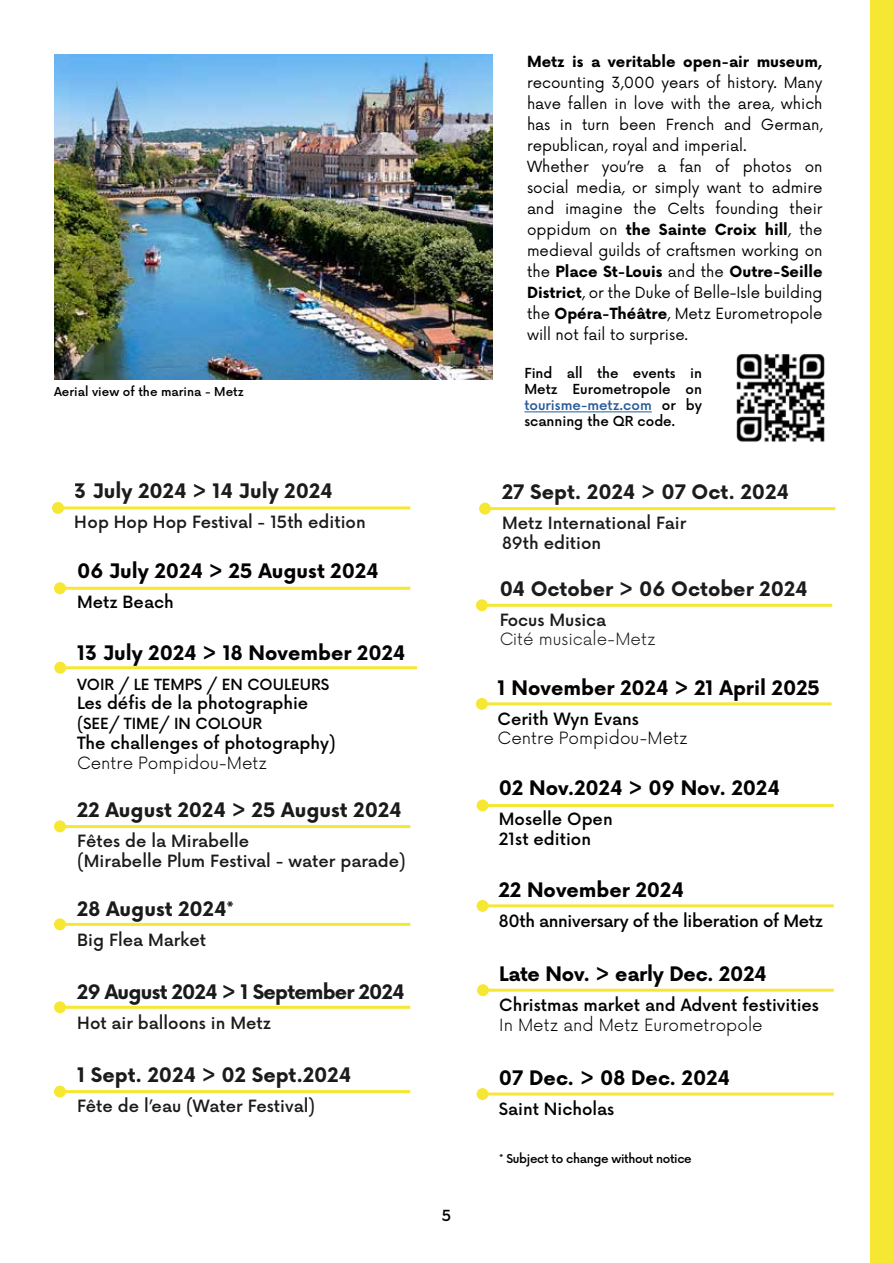
<style>
.page{position:relative;width:893px;height:1263px;background:#fff}
.page>*{position:absolute;margin:0;border:0;box-sizing:border-box;transform-origin:0 0}
.t1{font:700 19.5px "Now Alt";color:#020203}
.t2{font:700 19.5px "Now Alt";color:#000}
.t3{font:700 19.5px "Now Alt";letter-spacing:-.04em;color:#000}
.t4{font:700 19.5px "Now Alt";color:#020304}
.t5{font:500 16.5px/19.8px "Now Alt";color:#020203}
.t6{font:500 16.5px "Now Alt";color:#030304}
.t7{font:300 16.5px "Now Alt";color:#020203}
.t8{font:300 16.5px "Now Alt";color:#030304}
.t9{font:500 16.5px "Now Alt";letter-spacing:-.02em;color:#020203}
.t10{font:15px/21px "Now Alt";color:#000}
.t11{font:500 15px "Now Alt";color:#030304}
.t12{font:700 15px "Now Alt";color:#000}
.t13{font:500 15px "Now Alt";color:#000}
.t14{font:500 13.5px/16.2px "Now Alt";color:#000;text-align:justify}
.t15{font:500 12px "Now Alt";letter-spacing:-.03em;color:#000}
.t16{font:500 12px "Now Alt";color:#000}
.s1{font-weight:700}
.s2{color:#275b9b}
</style>
<div class="page">
<div style="left:52px;top:502px;width:12px;height:12px;background:#f6e733;border-radius:50%"></div>
<hr style="left:63px;top:506px;width:347px;height:3px;background:#f6e733">
<hr style="left:524px;top:411px;width:128px;height:1px;background:#275b9b">
<img style="left:736px;top:354px;width:89px;height:88px">
<img style="left:54px;top:54px;width:438px;height:325px">
<hr style="left:65px;top:587px;width:345px;height:3px;background:#f6e733">
<div style="left:54px;top:582px;width:12px;height:12px;background:#f6e733;border-radius:50%"></div>
<div style="left:54px;top:662px;width:12px;height:12px;background:#f6e733;border-radius:50%"></div>
<hr style="left:65px;top:666px;width:352px;height:3px;background:#f6e733">
<hr style="left:487px;top:702px;width:344px;height:3px;background:#f6e733">
<div style="left:476px;top:698px;width:12px;height:12px;background:#f6e733;border-radius:50%"></div>
<div style="left:54px;top:918px;width:12px;height:12px;background:#f6e733;border-radius:50%"></div>
<hr style="left:65px;top:923px;width:345px;height:3px;background:#f6e733">
<div style="left:54px;top:1001px;width:12px;height:12px;background:#f6e733;border-radius:50%"></div>
<hr style="left:65px;top:1006px;width:345px;height:3px;background:#f6e733">
<hr style="left:488px;top:804px;width:346px;height:3px;background:#f6e733">
<div style="left:477px;top:799px;width:11px;height:12px;background:#f6e733;border-radius:50%"></div>
<hr style="left:488px;top:989px;width:346px;height:3px;background:#f6e733">
<div style="left:477px;top:984px;width:12px;height:12px;background:#f6e733;border-radius:50%"></div>
<hr style="left:488px;top:1092px;width:346px;height:3px;background:#f6e733">
<div style="left:477px;top:1088px;width:11px;height:12px;background:#f6e733;border-radius:50%"></div>
<hr style="left:488px;top:904px;width:346px;height:3px;background:#f6e733">
<div style="left:477px;top:900px;width:11px;height:12px;background:#f6e733;border-radius:50%"></div>
<hr style="left:490px;top:507px;width:345px;height:3px;background:#f6e733">
<div style="left:479px;top:503px;width:12px;height:12px;background:#f6e733;border-radius:50%"></div>
<div style="left:870px;top:0;width:23px;height:1263px;background:#f6e733"></div>
<hr style="left:487px;top:604px;width:345px;height:3px;background:#f6e733">
<div style="left:476px;top:599px;width:12px;height:12px;background:#f6e733;border-radius:50%"></div>
<hr style="left:65px;top:1090px;width:345px;height:3px;background:#f6e733">
<div style="left:54px;top:1085px;width:12px;height:12px;background:#f6e733;border-radius:50%"></div>
<hr style="left:65px;top:825px;width:345px;height:3px;background:#f6e733">
<div style="left:54px;top:820px;width:12px;height:12px;background:#f6e733;border-radius:50%"></div>
<p class="t16" style="left:54px;top:382px;width:191px">Aerial view of the marina - Metz</p>
<h1 class="t1" style="left:75px;top:477px;width:259px">3 July 2024 &gt; 14 July 2024</h1>
<p class="t5" style="left:75px;top:512px;width:292px">Hop Hop Hop Festival - 15th edition</p>
<h1 class="t1" style="left:77px;top:556px;width:303px">06 July 2024 &gt; 25 August 2024</h1>
<p class="t5" style="left:77px;top:591px;width:98px">Metz Beach</p>
<h1 class="t4" style="left:77px;top:638px;width:330px">13 July 2024 &gt; 18 November 2024</h1>
<p class="t11" style="left:77px;top:672px;width:254px">VOIR / LE TEMPS / EN COULEURS</p>
<p class="t6" style="left:77px;top:690px;width:233px">Les défis de la photographie</p>
<p class="t11" style="left:77px;top:712px;width:187px">(SEE/ TIME/ IN COLOUR</p>
<p class="t6" style="left:77px;top:730px;width:260px">The challenges of photography)</p>
<p class="t8" style="left:77px;top:749px;width:192px">Centre Pompidou-Metz</p>
<h1 class="t2" style="left:77px;top:795px;width:326px">22 August 2024 &gt; 25 August 2024</h1>
<p class="t5" style="left:77px;top:830px;width:330px">Fêtes de la Mirabelle<br>(Mirabelle Plum Festival - water parade)</p>
<h1 class="t2" style="left:77px;top:894px;width:158px">28 August 2024*</h1>
<p class="t5" style="left:77px;top:929px;width:130px">Big Flea Market</p>
<h1 class="t3" style="left:77px;top:977px;width:329px">29 August 2024 &gt; 1 September 2024</h1>
<p class="t5" style="left:77px;top:1012px;width:195px">Hot air balloons in Metz</p>
<h1 class="t1" style="left:77px;top:1060px;width:276px">1 Sept. 2024 &gt; 02 Sept.2024</h1>
<p class="t5" style="left:77px;top:1095px;width:239px">Fête de l’eau (Water Festival)</p>
<p class="t13" style="left:442px;top:1204px;width:11px">5</p>
<p class="t12" style="left:527px;top:50px;width:297px">Metz is a veritable open-air museum,</p>
<p class="t10" style="left:527px;top:71px;width:297px">recounting 3,000 years of history. Many have fallen in love with the area, which has in turn been French and German, republican, royal and imperial.<br>Whether you’re a fan of photos on social media, or simply want to admire and imagine the Celts founding their oppidum on <span class="s1">the Sainte Croix hill</span>, the medieval guilds of craftsmen working on the <span class="s1">Place St-Louis</span> and the <span class="s1">Outre-Seille District</span>, or the Duke of Belle-Isle building the <span class="s1">Opéra-Théâtre</span>, Metz Eurometropole will not fail to surprise.</p>
<p class="t14" style="left:524px;top:364px;width:179px">Find all the events in Metz Eurometropole on <span class="s2">tourisme-metz.com</span> or by scanning the QR code.</p>
<h1 class="t1" style="left:502px;top:477px;width:288px">27 Sept. 2024 &gt; 07 Oct. 2024</h1>
<p class="t5" style="left:502px;top:512px;width:186px">Metz International Fair<br>89th edition</p>
<h1 class="t1" style="left:499px;top:574px;width:310px">04 October &gt; 06 October 2024</h1>
<p class="t5" style="left:499px;top:609px;width:109px">Focus Musica</p>
<p class="t8" style="left:499px;top:626px;width:158px">Cité musicale-Metz</p>
<h1 class="t1" style="left:498px;top:673px;width:324px">1 November 2024 &gt; 21 April 2025</h1>
<p class="t5" style="left:498px;top:708px;width:143px">Cerith Wyn Evans</p>
<p class="t7" style="left:498px;top:725px;width:192px">Centre Pompidou-Metz</p>
<h1 class="t1" style="left:499px;top:774px;width:283px">02 Nov.2024 &gt; 09 Nov. 2024</h1>
<p class="t5" style="left:499px;top:809px;width:115px">Moselle Open<br>21st edition</p>
<h1 class="t1" style="left:499px;top:875px;width:187px">22 November 2024</h1>
<p class="t9" style="left:499px;top:908px;width:326px">80th anniversary of the liberation of Metz</p>
<h1 class="t1" style="left:499px;top:960px;width:269px">Late Nov. &gt; early Dec. 2024</h1>
<p class="t5" style="left:499px;top:994px;width:321px">Christmas market and Advent festivities</p>
<p class="t7" style="left:499px;top:1012px;width:265px">In Metz and Metz Eurometropole</p>
<h1 class="t1" style="left:499px;top:1063px;width:233px">07 Dec. &gt; 08 Dec. 2024</h1>
<p class="t5" style="left:499px;top:1098px;width:117px">Saint Nicholas</p>
<p class="t15" style="left:499px;top:1150px;width:194px">* Subject to change without notice</p>
</div>
